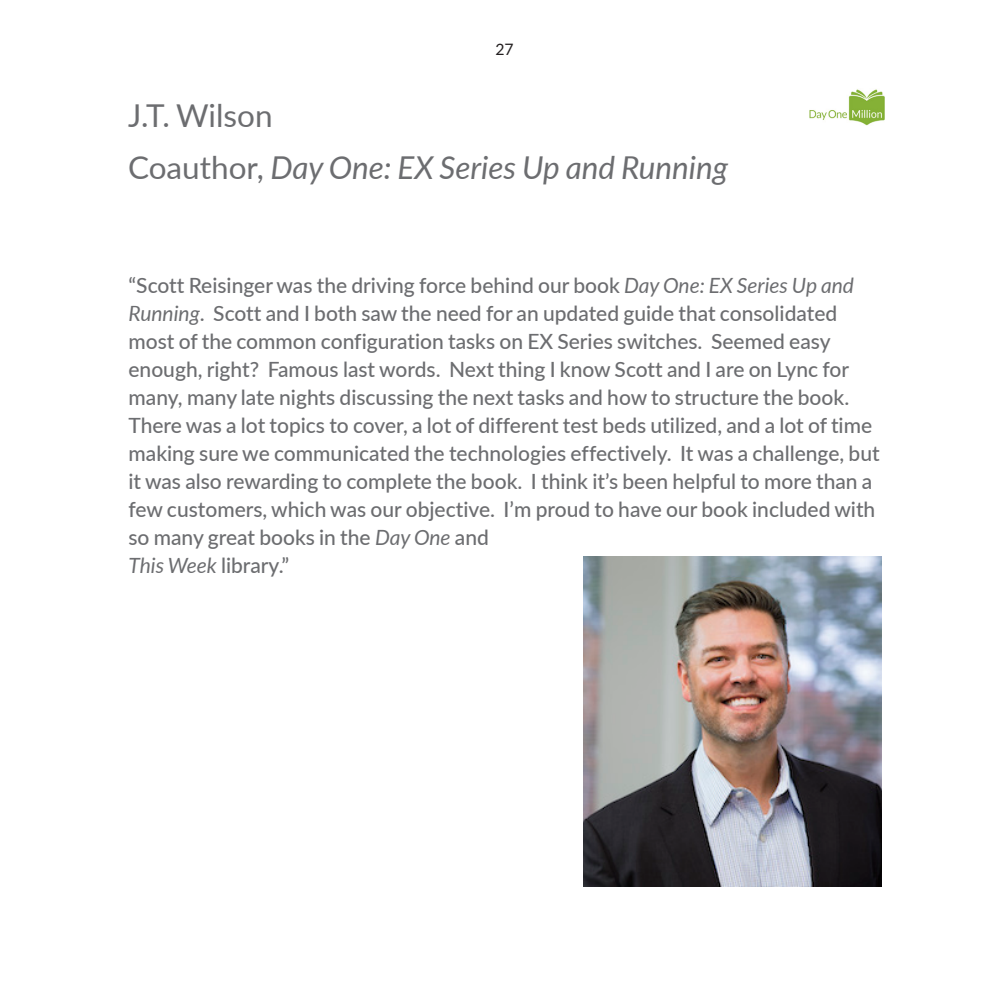
<style>
.page{position:relative;width:1008px;height:1008px;background:#fff}
.page>*{position:absolute;margin:0;border:0;box-sizing:border-box;transform-origin:0 0}
.t1{font:italic 31.5px/52.5px "Lato";color:#6c6d70}
.t2{font:500 21px/28px "Lato";color:#6c6d70}
.t3{font:15.75px "Lato";color:#231f20}
.s1{font-style:normal}
.s2{font-weight:400;font-style:italic}
</style>
<div class="page">
<img style="left:809px;top:89px;width:76px;height:37px">
<img style="left:583px;top:557px;width:298px;height:329px">
<p class="t3" style="left:495px;top:38px;width:20px">27</p>
<h1 class="t1" style="left:128px;top:88px;width:602px"><span class="s1">J.T. Wilson<br>Coauthor,</span> Day One: EX Series Up and Running</h1>
<p class="t2" style="left:129px;top:271px;width:753px">“Scott Reisinger was the driving force behind our book <span class="s2">Day One: EX Series Up and Running</span>. Scott and I both saw the need for an updated guide that consolidated most of the common configuration tasks on EX Series switches. Seemed easy enough, right? Famous last words. Next thing I know Scott and I are on Lync for many, many late nights discussing the next tasks and how to structure the book.<br>There was a lot topics to cover, a lot of different test beds utilized, and a lot of time making sure we communicated the technologies effectively. It was a challenge, but it was also rewarding to complete the book. I think it’s been helpful to more than a few customers, which was our objective. I’m proud to have our book included with so many great books in the <span class="s2">Day One</span> and<br><span class="s2">This Week</span> library.”</p>
</div>
